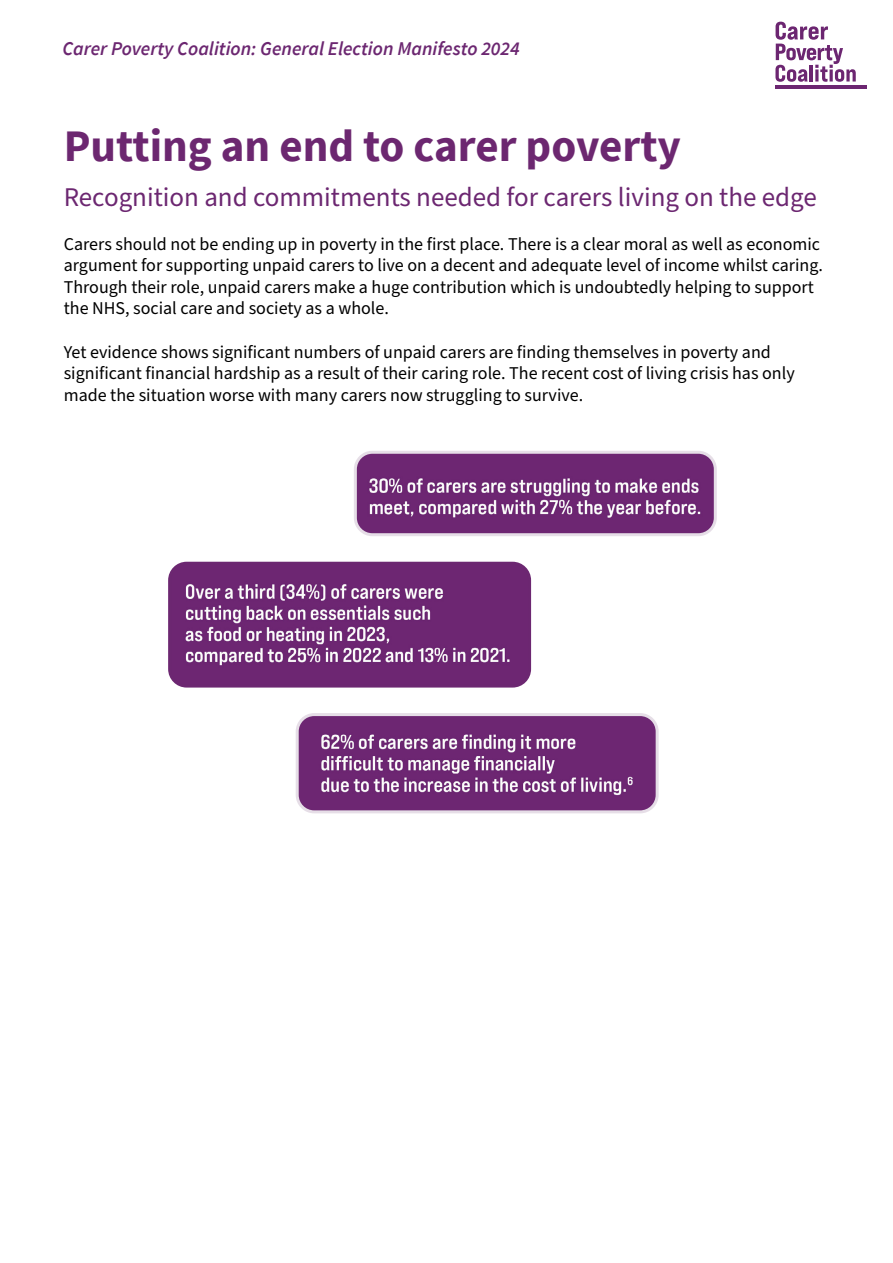
<style>
.page{position:relative;width:893px;height:1263px;background:#fff}
.page>*{position:absolute;margin:0;border:0;box-sizing:border-box;transform-origin:0 0}
.t1{font:700 45px "Source Sans Pro";color:#6c2770}
.t2{font:27px "Source Sans Pro";color:#6c2771}
.t3{font:italic 600 19.5px "Source Sans Pro";color:#6c2771}
.t4{font:18px/21.6px "Source Sans Pro";color:#000}
</style>
<div class="page">
<svg style="left:775px;top:22px;width:81px;height:60px"></svg>
<hr style="left:775px;top:86px;width:91px;height:2px;background:#6c2671">
<img style="left:358px;top:455px;width:355px;height:77px">
<div style="left:354px;top:451px;width:363px;height:85px;border:3px solid #e6dee7;border-radius:17px"></div>
<img style="left:172px;top:563px;width:358px;height:123px">
<div style="left:168px;top:562px;width:363px;height:125px;border:3px solid #6c2771;border-radius:17px"></div>
<img style="left:300px;top:717px;width:355px;height:92px">
<div style="left:296px;top:713px;width:363px;height:100px;border:3px solid #e6dee7;border-radius:17px"></div>
<p class="t3" style="left:62px;top:36px;width:459px">Carer Poverty Coalition: General Election Manifesto 2024</p>
<h1 class="t1" style="left:64px;top:116px;width:619px">Putting an end to carer poverty</h1>
<h2 class="t2" style="left:64px;top:179px;width:755px">Recognition and commitments needed for carers living on the edge</h2>
<p class="t4" style="left:64px;top:233px;width:761px">Carers should not be ending up in poverty in the first place. There is a clear moral as well as economic argument for supporting unpaid carers to live on a decent and adequate level of income whilst caring.<br>Through their role, unpaid carers make a huge contribution which is undoubtedly helping to support the NHS, social care and society as a whole.</p>
<p class="t4" style="left:64px;top:341px;width:732px">Yet evidence shows significant numbers of unpaid carers are finding themselves in poverty and significant financial hardship as a result of their caring role. The recent cost of living crisis has only made the situation worse with many carers now struggling to survive.</p>
</div>
